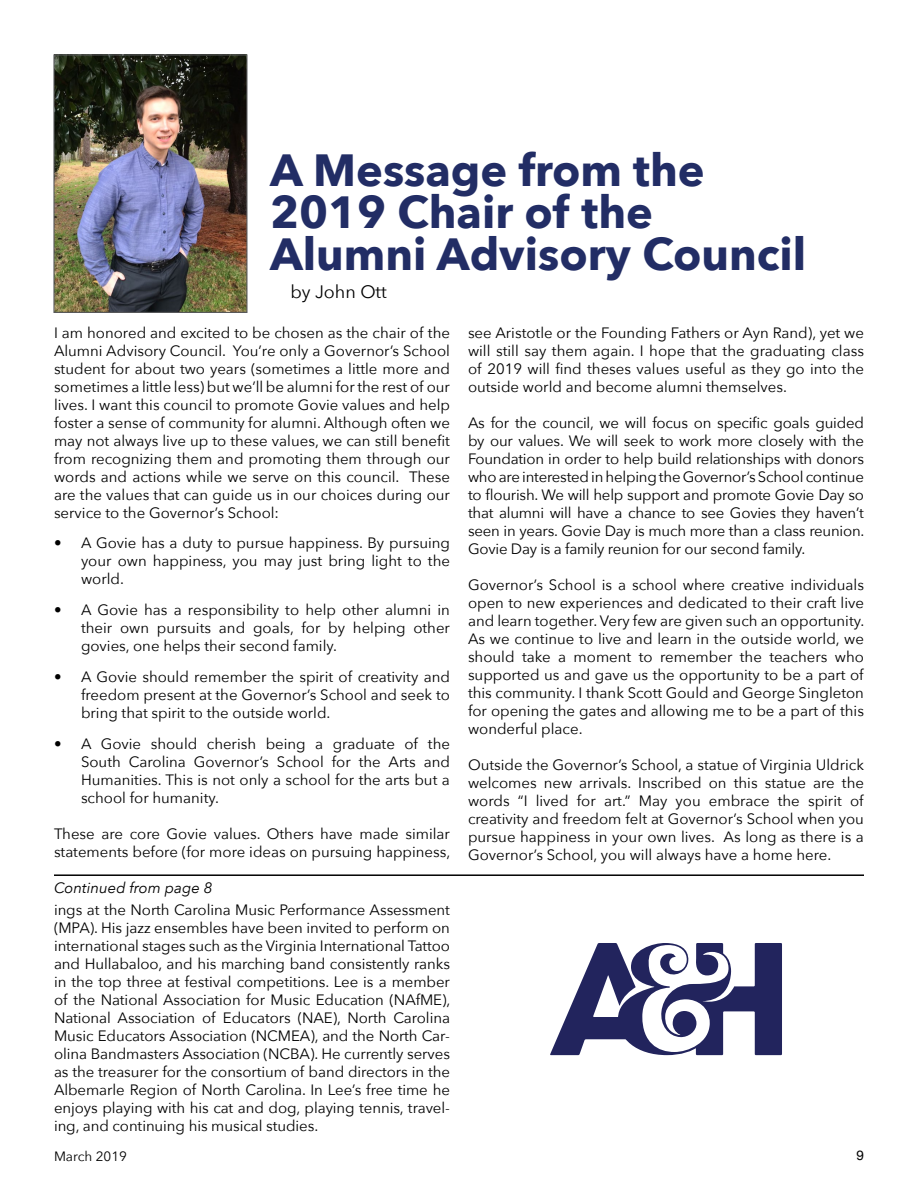
<style>
.page{position:relative;width:918px;height:1188px;background:#fff}
.page>*{position:absolute;margin:0;border:0;box-sizing:border-box;transform-origin:0 0}
.t1{font:700 45px/42px "Avenir Next";color:#222d65}
.t2{font:18px "Avenir Next";color:#000}
.t3{font:15px/18px "Avenir Next";color:#000;text-align:justify}
.t4{font:italic 15px "Avenir Next";color:#000}
.t5{font:13.5px "Avenir Next";color:#000}
.t6{font:13.5px "Helvetica Neue";color:#000}
</style>
<div class="page">
<img style="left:55px;top:56px;width:191px;height:255px">
<div style="left:53px;top:54px;width:195px;height:259px;border:1px solid #58595b"></div>
<hr style="left:54px;top:874px;width:810px;height:2px;background:#000">
<svg style="left:550px;top:943px;width:232px;height:112px"></svg>
<h1 class="t1" style="left:270px;top:149px;width:538px">A Message from the<br>2019 Chair of the<br>Alumni Advisory Council</h1>
<p class="t2" style="left:291px;top:277px;width:98px">by John Ott</p>
<p class="t3" style="left:54px;top:323px;width:398px">I am honored and excited to be chosen as the chair of the Alumni Advisory Council. You’re only a Governor’s School student for about two years (sometimes a little more and sometimes a little less) but we’ll be alumni for the rest of our lives. I want this council to promote Govie values and help foster a sense of community for alumni. Although often we may not always live up to these values, we can still benefit from recognizing them and promoting them through our words and actions while we serve on this council. These are the values that can guide us in our choices during our service to the Governor’s School:</p>
<p class="t3" style="left:81px;top:534px;width:371px;text-indent:-27px">• A Govie has a duty to pursue happiness. By pursuing your own happiness, you may just bring light to the world.</p>
<p class="t3" style="left:81px;top:601px;width:371px;text-indent:-27px">• A Govie has a responsibility to help other alumni in their own pursuits and goals, for by helping other govies, one helps their second family.</p>
<p class="t3" style="left:81px;top:668px;width:371px;text-indent:-27px">• A Govie should remember the spirit of creativity and freedom present at the Governor’s School and seek to bring that spirit to the outside world.</p>
<p class="t3" style="left:81px;top:734px;width:371px;text-indent:-27px">• A Govie should cherish being a graduate of the South Carolina Governor’s School for the Arts and Humanities. This is not only a school for the arts but a school for humanity.</p>
<p class="t3" style="left:54px;top:824px;width:398px">These are core Govie values. Others have made similar statements before (for more ideas on pursuing happiness,</p>
<p class="t4" style="left:54px;top:875px;width:160px">Continued from page 8</p>
<p class="t3" style="left:54px;top:900px;width:398px">ings at the North Carolina Music Performance Assessment (MPA). His jazz ensembles have been invited to perform on international stages such as the Virginia International Tattoo and Hullabaloo, and his marching band consistently ranks in the top three at festival competitions. Lee is a member of the National Association for Music Education (NAfME), National Association of Educators (NAE), North Carolina Music Educators Association (NCMEA), and the North Car&shy;olina Bandmasters Association (NCBA). He currently serves as the treasurer for the consortium of band directors in the Albemarle Region of North Carolina. In Lee’s free time he enjoys playing with his cat and dog, playing tennis, travel&shy;ing, and continuing his musical studies.</p>
<p class="t3" style="left:468px;top:323px;width:398px">see Aristotle or the Founding Fathers or Ayn Rand), yet we will still say them again. I hope that the graduating class of 2019 will find theses values useful as they go into the outside world and become alumni themselves.</p>
<p class="t3" style="left:468px;top:413px;width:398px">As for the council, we will focus on specific goals guided by our values. We will seek to work more closely with the Foundation in order to help build relationships with donors who are interested in helping the Governor’s School continue to flourish. We will help support and promote Govie Day so that alumni will have a chance to see Govies they haven’t seen in years. Govie Day is much more than a class reunion.<br>Govie Day is a family reunion for our second family.</p>
<p class="t3" style="left:468px;top:575px;width:398px">Governor’s School is a school where creative individuals open to new experiences and dedicated to their craft live and learn together. Very few are given such an opportunity.<br>As we continue to live and learn in the outside world, we should take a moment to remember the teachers who supported us and gave us the opportunity to be a part of this community. I thank Scott Gould and George Singleton for opening the gates and allowing me to be a part of this wonderful place.</p>
<p class="t3" style="left:468px;top:755px;width:398px">Outside the Governor’s School, a statue of Virginia Uldrick welcomes new arrivals. Inscribed on this statue are the words “I lived for art.” May you embrace the spirit of creativity and freedom felt at Governor’s School when you pursue happiness in your own lives. As long as there is a Governor’s School, you will always have a home here.</p>
<p class="t5" style="left:54px;top:1145px;width:75px">March 2019</p>
<p class="t6" style="left:856px;top:1146px;width:9px">9</p>
</div>
